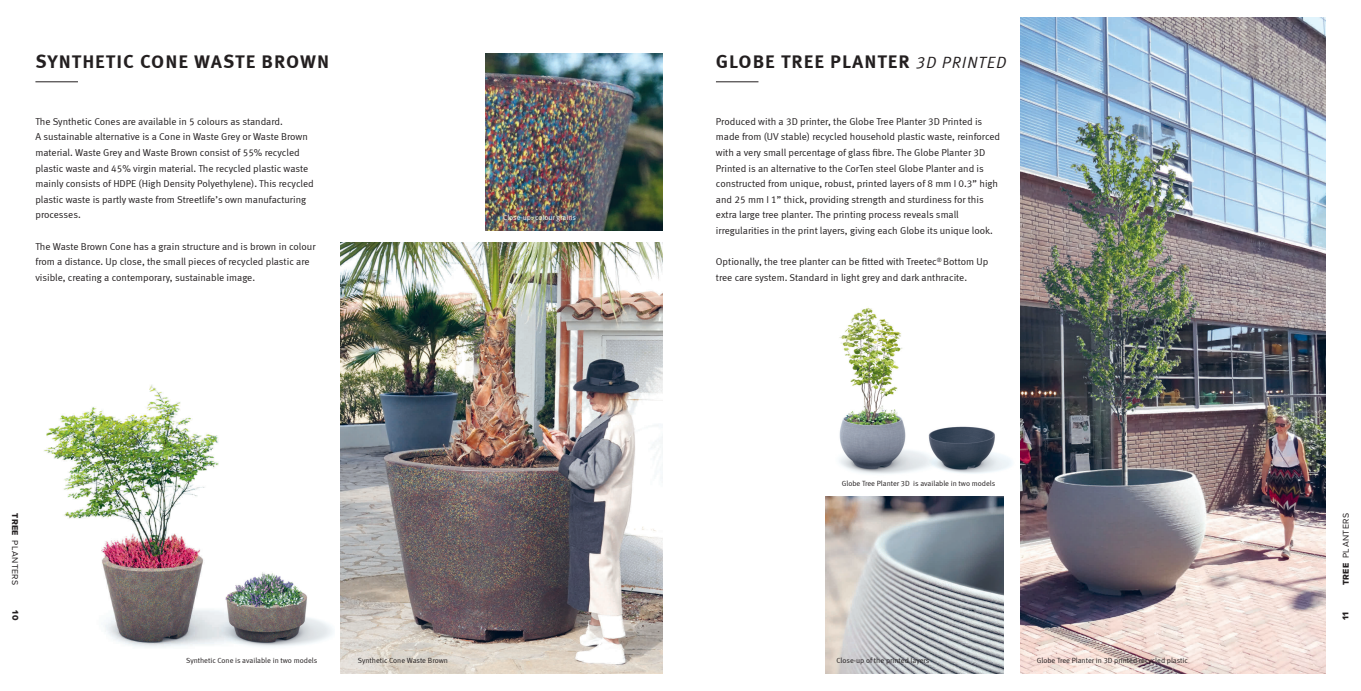
<style>
.page{position:relative;width:1361px;height:691px;background:#fff}
.page>*{position:absolute;margin:0;border:0;box-sizing:border-box;transform-origin:0 0}
.t1{font:700 18.75px "Meta Correspondence";letter-spacing:.05em;color:#231f20}
.t2{font:10px/15.6px "Meta Correspondence";color:#231f20}
.t3{font:8.75px "Proxima Nova";letter-spacing:.04em;color:#231f20}
.t4{font:8.75px "Proxima Nova Extrabld";color:#231f20}
.t5{font:7.5px "Meta Correspondence";color:#231f20}
.t6{font:7.5px "Meta Correspondence";color:#fff}
.s1{font-family:"Proxima Nova Extrabld"}
.s2{font-weight:400;font-style:italic;font-size:16.25px}
</style>
<div class="page">
<img style="left:44px;top:384px;width:175px;height:263px">
<img style="left:204px;top:567px;width:129px;height:80px">
<img style="left:340px;top:242px;width:323px;height:431px">
<img style="left:485px;top:53px;width:178px;height:177px">
<hr style="left:35px;top:81px;width:43px;height:1px;background:#231f20">
<img style="left:951px;top:426px;width:61px;height:48px">
<img style="left:839px;top:308px;width:112px;height:166px">
<img style="left:1020px;top:18px;width:305px;height:655px">
<img style="left:826px;top:497px;width:177px;height:177px">
<hr style="left:716px;top:81px;width:42px;height:1px;background:#231f20">
<p class="t1" style="left:35px;top:50px;width:295px">SYNTHETIC CONE WASTE BROWN</p>
<p class="t2" style="left:35px;top:113px;width:280px">The Synthetic Cones are available in 5 colours as standard.<br>A sustainable alternative is a Cone in Waste Grey or Waste Brown material. Waste Grey and Waste Brown consist of 55% recycled plastic waste and 45% virgin material. The recycled plastic waste mainly consists of HDPE (High Density Polyethylene). This recycled plastic waste is partly waste from Streetlife’s own manufacturing processes.</p>
<p class="t2" style="left:35px;top:238px;width:281px">The Waste Brown Cone has a grain structure and is brown in colour from a distance. Up close, the small pieces of recycled plastic are visible, creating a contemporary, sustainable image.</p>
<p class="t6" style="left:503px;top:213px;width:74px">Close-up: colour grains</p>
<p class="t3" style="left:22px;top:513px;width:73px;rotate:90deg"><span class="s1">TREE</span> PLANTERS</p>
<p class="t4" style="left:22px;top:610px;width:11px;rotate:90deg">10</p>
<p class="t5" style="left:186px;top:656px;width:132px">Synthetic Cone is available in two models</p>
<p class="t5" style="left:358px;top:656px;width:91px">Synthetic Cone Waste Brown</p>
<p class="t1" style="left:716px;top:50px;width:292px">GLOBE TREE PLANTER <span class="s2">3D PRINTED</span></p>
<p class="t2" style="left:716px;top:113px;width:286px">Produced with a 3D printer, the Globe Tree Planter 3D Printed is made from (UV stable) recycled household plastic waste, reinforced with a very small percentage of glass fibre. The Globe Planter 3D Printed is an alternative to the CorTen steel Globe Planter and is constructed from unique, robust, printed layers of 8 mm I 0.3” high and 25 mm I 1” thick, providing strength and sturdiness for this extra large tree planter. The printing process reveals small irregularities in the print layers, giving each Globe its unique look.</p>
<p class="t2" style="left:716px;top:254px;width:274px">Optionally, the tree planter can be fitted with Treetec<sup>®</sup> Bottom Up tree care system. Standard in light grey and dark anthracite.</p>
<p class="t5" style="left:842px;top:479px;width:155px">Globe Tree Planter 3D is available in two models</p>
<p class="t5" style="left:836px;top:656px;width:94px">Close-up of the printed layers</p>
<p class="t5" style="left:1036px;top:656px;width:153px">Globe Tree Planter in 3D printed recycled plastic</p>
<p class="t3" style="left:1339px;top:585px;width:73px;rotate:-90deg"><span class="s1">TREE</span> PLANTERS</p>
<p class="t4" style="left:1339px;top:620px;width:10px;rotate:-90deg">11</p>
</div>
